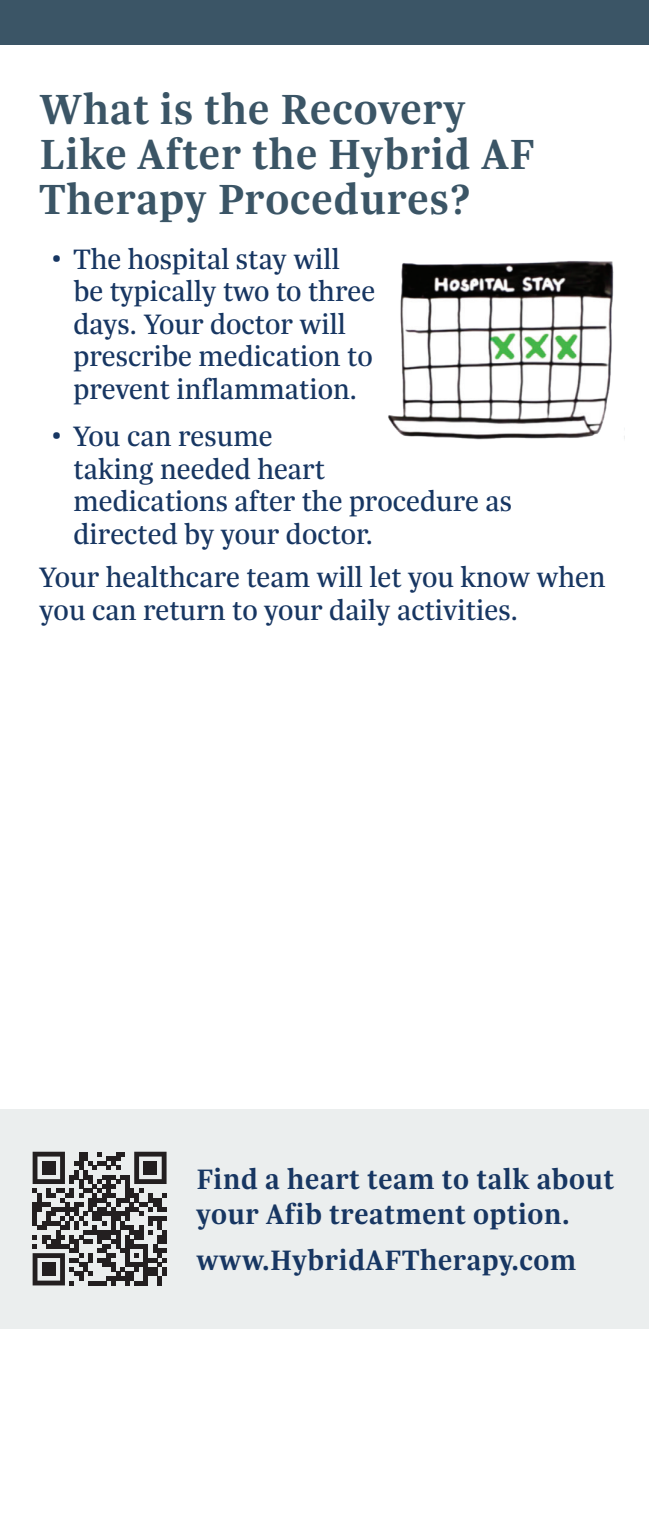
<style>
.page{position:relative;width:649px;height:1530px;background:#fff}
.page>*{position:absolute;margin:0;border:0;box-sizing:border-box;transform-origin:0 0}
.t1{font:600 45px/45px "Trola";letter-spacing:.02em;color:#3b5566}
.Body_Copy_1{font:30px/32.5px "Trola";color:#173662}
.t2{font:600 30px/35px "Trola";letter-spacing:.02em;color:#173662}
</style>
<div class="page">
<div style="left:0;top:1109px;width:648px;height:219px;background:#ebeeee"></div>
<div style="left:0;top:0;width:648px;height:45px;background:#3b5566"></div>
<img style="left:388px;top:260px;width:226px;height:180px">
<svg style="left:33px;top:1152px;width:133px;height:133px"></svg>
<div style="left:42px;top:1161px;width:14px;height:14px;background:#231f20"></div>
<div style="left:143px;top:1161px;width:14px;height:14px;background:#231f20"></div>
<div style="left:42px;top:1262px;width:14px;height:14px;background:#231f20"></div>
<p class="t1" style="left:40px;top:85px;width:495px">What is the Recovery<br>Like After the Hybrid AF<br>Therapy Procedures?</p>
<p class="Body_Copy_1" style="left:73px;top:242px;width:303px;text-indent:-22px">• The hospital stay will be typically two to three days. Your doctor will prescribe medication to prevent inflammation.</p>
<p class="Body_Copy_1" style="left:73px;top:419px;width:440px;text-indent:-22px">• You can resume<br>taking needed heart<br>medications after the procedure as directed by your doctor.</p>
<p class="Body_Copy_1" style="left:40px;top:560px;width:567px">Your healthcare team will let you know when you can return to your daily activities.</p>
<p class="t2" style="left:196px;top:1161px;width:419px">Find a heart team to talk about your Afib treatment option.</p>
<p class="t2" style="left:196px;top:1242px;width:381px">www.HybridAFTherapy.com</p>
</div>
